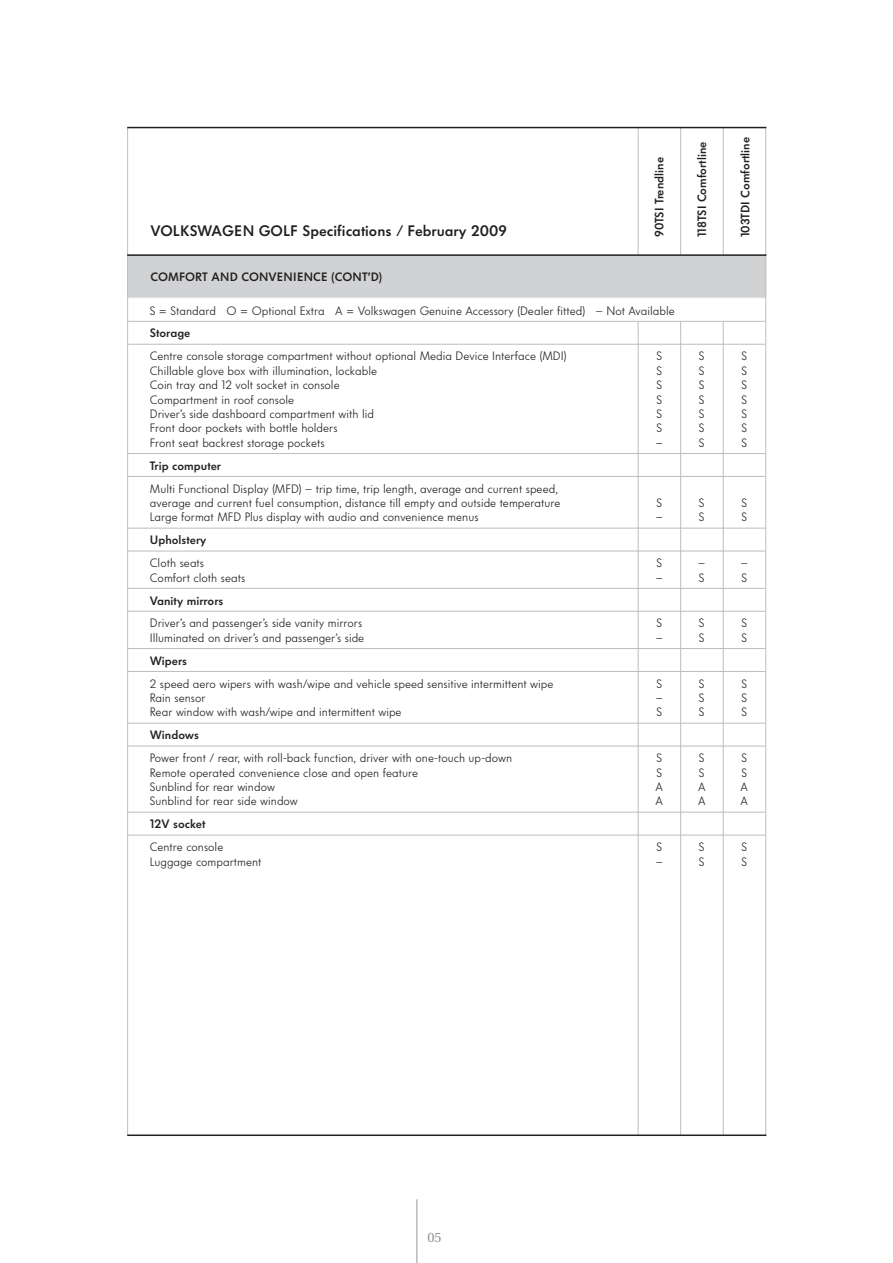
<style>
.page{position:relative;width:893px;height:1263px;background:#fff}
.page>*{position:absolute;margin:0;border:0;box-sizing:border-box;transform-origin:0 0}
.t1{font:600 15px "VW Headline";color:#231f20}
.t2{font:13.5px "VW Utopia";color:#939598}
.t3{font:300 12px/14.4px "VW Headline";color:#231f20}
.t4{font:600 12px "VW Headline";color:#231f20}
</style>
<div class="page">
<hr style="left:416px;top:1199px;width:1px;height:64px;background:#939598">
<hr style="left:680px;top:128px;width:1px;height:128px;background:#bbbdbf">
<hr style="left:722px;top:128px;width:1px;height:128px;background:#bbbdbf">
<hr style="left:127px;top:321px;width:638px;height:1px;background:#bbbdbf">
<hr style="left:127px;top:344px;width:638px;height:1px;background:#bbbdbf">
<hr style="left:127px;top:453px;width:638px;height:1px;background:#bbbdbf">
<hr style="left:127px;top:476px;width:638px;height:1px;background:#bbbdbf">
<hr style="left:127px;top:528px;width:638px;height:1px;background:#bbbdbf">
<hr style="left:127px;top:551px;width:638px;height:1px;background:#bbbdbf">
<hr style="left:127px;top:588px;width:638px;height:1px;background:#bbbdbf">
<hr style="left:127px;top:611px;width:638px;height:1px;background:#bbbdbf">
<hr style="left:127px;top:648px;width:638px;height:1px;background:#bbbdbf">
<hr style="left:127px;top:671px;width:638px;height:1px;background:#bbbdbf">
<hr style="left:127px;top:723px;width:638px;height:1px;background:#bbbdbf">
<hr style="left:127px;top:746px;width:638px;height:1px;background:#bbbdbf">
<hr style="left:127px;top:812px;width:638px;height:1px;background:#bbbdbf">
<hr style="left:127px;top:835px;width:638px;height:1px;background:#bbbdbf">
<hr style="left:637px;top:128px;width:1px;height:128px;background:#bbbdbf">
<hr style="left:637px;top:321px;width:1px;height:814px;background:#bbbdbf">
<hr style="left:722px;top:321px;width:1px;height:814px;background:#bbbdbf">
<hr style="left:680px;top:322px;width:1px;height:813px;background:#bbbdbf">
<div style="left:128px;top:255px;width:637px;height:43px;background:#d1d2d4"></div>
<div style="left:128px;top:255px;width:637px;height:43px;border:1px solid #e7e0d4"></div>
<hr style="left:765px;top:128px;width:1px;height:1007px;background:#bbbdbf">
<hr style="left:127px;top:128px;width:1px;height:1007px;background:#bbbdbf">
<hr style="left:127px;top:127px;width:639px;height:1px;background:#231f20">
<hr style="left:127px;top:254px;width:639px;height:2px;background:#231f20">
<hr style="left:127px;top:1135px;width:639px;height:1px;background:#231f20">
<p class="t1" style="left:150px;top:224px;width:358px">VOLKSWAGEN GOLF Specifications / February 2009</p>
<p class="t4" style="left:150px;top:272px;width:233px">COMFORT AND CONVENIENCE (CONT’D)</p>
<p class="t4" style="left:654px;top:237px;width:81px;rotate:-90deg">90TSI Trendline</p>
<p class="t4" style="left:696px;top:237px;width:97px;rotate:-90deg">118TSI Comfortline</p>
<p class="t4" style="left:740px;top:237px;width:102px;rotate:-90deg">103TDI Comfortline</p>
<p class="t3" style="left:150px;top:304px;width:526px">S = Standard O = Optional Extra A = Volkswagen Genuine Accessory (Dealer fitted) – Not Available</p>
<p class="t4" style="left:150px;top:328px;width:42px">Storage</p>
<p class="t3" style="left:150px;top:350px;width:418px">Centre console storage compartment without optional Media Device Interface (MDI)</p>
<p class="t3" style="left:656px;top:350px;width:7px">S</p>
<p class="t3" style="left:699px;top:350px;width:7px">S</p>
<p class="t3" style="left:741px;top:350px;width:7px">S</p>
<p class="t3" style="left:150px;top:364px;width:229px">Chillable glove box with illumination, lockable</p>
<p class="t3" style="left:656px;top:364px;width:7px">S</p>
<p class="t3" style="left:699px;top:364px;width:7px">S</p>
<p class="t3" style="left:741px;top:364px;width:7px">S</p>
<p class="t3" style="left:150px;top:378px;width:191px">Coin tray and 12 volt socket in console</p>
<p class="t3" style="left:656px;top:378px;width:7px">S</p>
<p class="t3" style="left:699px;top:378px;width:7px">S</p>
<p class="t3" style="left:741px;top:378px;width:7px">S</p>
<p class="t3" style="left:150px;top:393px;width:146px">Compartment in roof console</p>
<p class="t3" style="left:656px;top:393px;width:7px">S</p>
<p class="t3" style="left:699px;top:393px;width:7px">S</p>
<p class="t3" style="left:741px;top:393px;width:7px">S</p>
<p class="t3" style="left:150px;top:407px;width:226px">Driver’s side dashboard compartment with lid</p>
<p class="t3" style="left:656px;top:407px;width:7px">S</p>
<p class="t3" style="left:699px;top:407px;width:7px">S</p>
<p class="t3" style="left:741px;top:407px;width:7px">S</p>
<p class="t3" style="left:150px;top:422px;width:189px">Front door pockets with bottle holders</p>
<p class="t3" style="left:656px;top:422px;width:7px">S</p>
<p class="t3" style="left:699px;top:422px;width:7px">S</p>
<p class="t3" style="left:741px;top:422px;width:7px">S</p>
<p class="t3" style="left:150px;top:436px;width:176px">Front seat backrest storage pockets</p>
<p class="t3" style="left:655px;top:436px;width:9px">–</p>
<p class="t3" style="left:699px;top:436px;width:7px">S</p>
<p class="t3" style="left:741px;top:436px;width:7px">S</p>
<p class="t4" style="left:150px;top:460px;width:73px">Trip computer</p>
<p class="t3" style="left:150px;top:482px;width:412px">Multi Functional Display (MFD) – trip time, trip length, average and current speed, average and current fuel consumption, distance till empty and outside temperature</p>
<p class="t3" style="left:656px;top:496px;width:7px">S</p>
<p class="t3" style="left:699px;top:496px;width:7px">S</p>
<p class="t3" style="left:741px;top:496px;width:7px">S</p>
<p class="t3" style="left:150px;top:511px;width:330px">Large format MFD Plus display with audio and convenience menus</p>
<p class="t3" style="left:655px;top:511px;width:9px">–</p>
<p class="t3" style="left:699px;top:511px;width:7px">S</p>
<p class="t3" style="left:741px;top:511px;width:7px">S</p>
<p class="t4" style="left:150px;top:535px;width:58px">Upholstery</p>
<p class="t3" style="left:150px;top:556px;width:56px">Cloth seats</p>
<p class="t3" style="left:656px;top:556px;width:7px">S</p>
<p class="t3" style="left:698px;top:556px;width:9px">–</p>
<p class="t3" style="left:740px;top:556px;width:9px">–</p>
<p class="t3" style="left:150px;top:571px;width:97px">Comfort cloth seats</p>
<p class="t3" style="left:655px;top:571px;width:9px">–</p>
<p class="t3" style="left:699px;top:571px;width:7px">S</p>
<p class="t3" style="left:741px;top:571px;width:7px">S</p>
<p class="t4" style="left:150px;top:595px;width:75px">Vanity mirrors</p>
<p class="t3" style="left:150px;top:617px;width:214px">Driver’s and passenger’s side vanity mirrors</p>
<p class="t3" style="left:656px;top:617px;width:7px">S</p>
<p class="t3" style="left:699px;top:617px;width:7px">S</p>
<p class="t3" style="left:741px;top:617px;width:7px">S</p>
<p class="t3" style="left:150px;top:631px;width:216px">Illuminated on driver’s and passenger’s side</p>
<p class="t3" style="left:655px;top:631px;width:9px">–</p>
<p class="t3" style="left:699px;top:631px;width:7px">S</p>
<p class="t3" style="left:741px;top:631px;width:7px">S</p>
<p class="t4" style="left:150px;top:655px;width:39px">Wipers</p>
<p class="t3" style="left:150px;top:677px;width:405px">2 speed aero wipers with wash/wipe and vehicle speed sensitive intermittent wipe</p>
<p class="t3" style="left:656px;top:677px;width:7px">S</p>
<p class="t3" style="left:699px;top:677px;width:7px">S</p>
<p class="t3" style="left:741px;top:677px;width:7px">S</p>
<p class="t3" style="left:150px;top:691px;width:57px">Rain sensor</p>
<p class="t3" style="left:655px;top:691px;width:9px">–</p>
<p class="t3" style="left:699px;top:691px;width:7px">S</p>
<p class="t3" style="left:741px;top:691px;width:7px">S</p>
<p class="t3" style="left:150px;top:706px;width:253px">Rear window with wash/wipe and intermittent wipe</p>
<p class="t3" style="left:656px;top:706px;width:7px">S</p>
<p class="t3" style="left:699px;top:706px;width:7px">S</p>
<p class="t3" style="left:741px;top:706px;width:7px">S</p>
<p class="t4" style="left:150px;top:730px;width:50px">Windows</p>
<p class="t3" style="left:150px;top:752px;width:364px">Power front / rear, with roll-back function, driver with one-touch up-down</p>
<p class="t3" style="left:656px;top:752px;width:7px">S</p>
<p class="t3" style="left:699px;top:752px;width:7px">S</p>
<p class="t3" style="left:741px;top:752px;width:7px">S</p>
<p class="t3" style="left:150px;top:766px;width:270px">Remote operated convenience close and open feature</p>
<p class="t3" style="left:656px;top:766px;width:7px">S</p>
<p class="t3" style="left:699px;top:766px;width:7px">S</p>
<p class="t3" style="left:741px;top:766px;width:7px">S</p>
<p class="t3" style="left:150px;top:780px;width:127px">Sunblind for rear window</p>
<p class="t3" style="left:655px;top:780px;width:9px">A</p>
<p class="t3" style="left:698px;top:780px;width:9px">A</p>
<p class="t3" style="left:740px;top:780px;width:9px">A</p>
<p class="t3" style="left:150px;top:795px;width:149px">Sunblind for rear side window</p>
<p class="t3" style="left:655px;top:795px;width:9px">A</p>
<p class="t3" style="left:698px;top:795px;width:9px">A</p>
<p class="t3" style="left:740px;top:795px;width:9px">A</p>
<p class="t4" style="left:150px;top:819px;width:57px">12V socket</p>
<p class="t3" style="left:150px;top:841px;width:75px">Centre console</p>
<p class="t3" style="left:656px;top:841px;width:7px">S</p>
<p class="t3" style="left:699px;top:841px;width:7px">S</p>
<p class="t3" style="left:741px;top:841px;width:7px">S</p>
<p class="t3" style="left:150px;top:855px;width:113px">Luggage compartment</p>
<p class="t3" style="left:655px;top:855px;width:9px">–</p>
<p class="t3" style="left:699px;top:855px;width:7px">S</p>
<p class="t3" style="left:741px;top:855px;width:7px">S</p>
<p class="t2" style="left:427px;top:1231px;width:15px">05</p>
</div>
